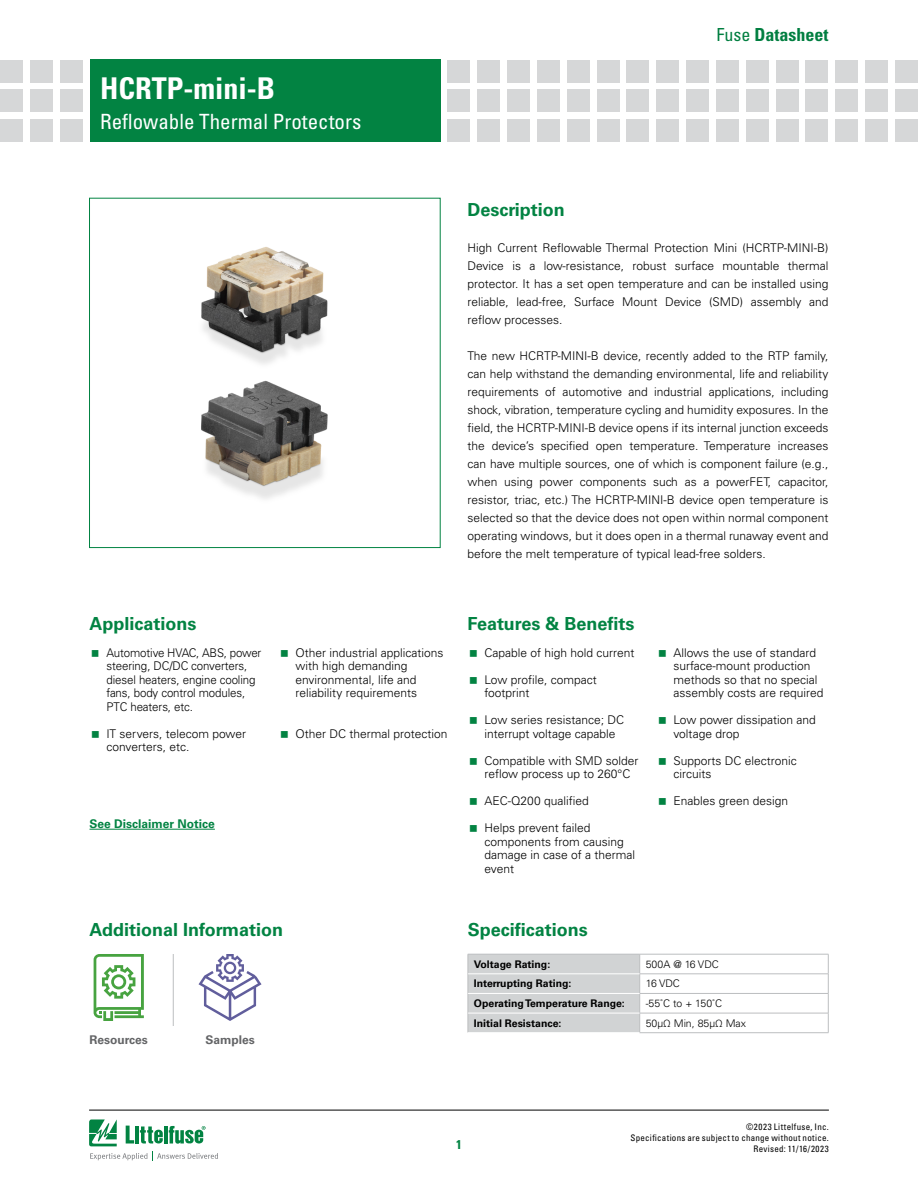
<style>
.page{position:relative;width:918px;height:1188px;background:#fff}
.page>*{position:absolute;margin:0;border:0;box-sizing:border-box;transform-origin:0 0}
.t1{font:700 condensed 30px "Univers LT Std";color:#fff}
.t2{font:condensed 21px "Univers LT Std";color:#fff}
.t3{font:700 18px "Univers LT Std";color:#028342}
.t4{font:700 condensed 18px "Univers LT Std";color:#007e40}
.t5{font:700 condensed 12.75px "Univers LT Std";color:#028342}
.t6{font:300 12px/18px "Univers LT Std";color:#000}
.t7{font:300 12px/13.5px "Univers LT Std";color:#000;scale:.96 1}
.t8{font:700 12px "Univers LT Std";color:#028342}
.t9{font:700 12px "Univers LT Std";color:#636466}
.t10{font:700 10.5px "Univers LT Std";color:#000}
.t11{font:300 10.5px "Univers LT Std";color:#000}
.t12{font:condensed 9px/10.8px "Univers LT Std";letter-spacing:.03em;color:#000;text-align:right}
.s1{font-weight:400}
</style>
<div class="page">
<div style="left:90px;top:60px;width:351px;height:82px;background:#028342"></div>
<div style="left:60px;top:60px;width:23px;height:23px;background:#d6d7d8"></div>
<div style="left:60px;top:90px;width:23px;height:22px;background:#d6d7d8"></div>
<div style="left:60px;top:119px;width:23px;height:23px;background:#d6d7d8"></div>
<div style="left:30px;top:60px;width:23px;height:23px;background:#d6d7d8"></div>
<div style="left:30px;top:90px;width:23px;height:22px;background:#d6d7d8"></div>
<div style="left:30px;top:119px;width:23px;height:23px;background:#d6d7d8"></div>
<div style="left:0;top:60px;width:23px;height:23px;background:#d6d7d8"></div>
<div style="left:0;top:90px;width:23px;height:22px;background:#d6d7d8"></div>
<div style="left:0;top:119px;width:23px;height:23px;background:#d6d7d8"></div>
<div style="left:448px;top:60px;width:22px;height:23px;background:#d6d7d8"></div>
<div style="left:448px;top:90px;width:22px;height:22px;background:#d6d7d8"></div>
<div style="left:448px;top:119px;width:22px;height:23px;background:#d6d7d8"></div>
<div style="left:477px;top:60px;width:23px;height:23px;background:#d6d7d8"></div>
<div style="left:477px;top:90px;width:23px;height:22px;background:#d6d7d8"></div>
<div style="left:477px;top:119px;width:23px;height:23px;background:#d6d7d8"></div>
<div style="left:507px;top:60px;width:23px;height:23px;background:#d6d7d8"></div>
<div style="left:507px;top:90px;width:23px;height:22px;background:#d6d7d8"></div>
<div style="left:507px;top:119px;width:23px;height:23px;background:#d6d7d8"></div>
<div style="left:537px;top:60px;width:23px;height:23px;background:#d6d7d8"></div>
<div style="left:537px;top:90px;width:23px;height:22px;background:#d6d7d8"></div>
<div style="left:537px;top:119px;width:23px;height:23px;background:#d6d7d8"></div>
<div style="left:567px;top:60px;width:23px;height:23px;background:#d6d7d8"></div>
<div style="left:567px;top:90px;width:23px;height:22px;background:#d6d7d8"></div>
<div style="left:567px;top:119px;width:23px;height:23px;background:#d6d7d8"></div>
<div style="left:597px;top:60px;width:23px;height:23px;background:#d6d7d8"></div>
<div style="left:597px;top:90px;width:23px;height:22px;background:#d6d7d8"></div>
<div style="left:597px;top:119px;width:23px;height:23px;background:#d6d7d8"></div>
<div style="left:627px;top:60px;width:22px;height:23px;background:#d6d7d8"></div>
<div style="left:627px;top:90px;width:22px;height:22px;background:#d6d7d8"></div>
<div style="left:627px;top:119px;width:22px;height:23px;background:#d6d7d8"></div>
<div style="left:656px;top:60px;width:23px;height:23px;background:#d6d7d8"></div>
<div style="left:656px;top:90px;width:23px;height:22px;background:#d6d7d8"></div>
<div style="left:656px;top:119px;width:23px;height:23px;background:#d6d7d8"></div>
<div style="left:686px;top:60px;width:23px;height:23px;background:#d6d7d8"></div>
<div style="left:686px;top:90px;width:23px;height:22px;background:#d6d7d8"></div>
<div style="left:686px;top:119px;width:23px;height:23px;background:#d6d7d8"></div>
<div style="left:716px;top:60px;width:23px;height:23px;background:#d6d7d8"></div>
<div style="left:716px;top:90px;width:23px;height:22px;background:#d6d7d8"></div>
<div style="left:716px;top:119px;width:23px;height:23px;background:#d6d7d8"></div>
<div style="left:746px;top:60px;width:23px;height:23px;background:#d6d7d8"></div>
<div style="left:746px;top:90px;width:23px;height:22px;background:#d6d7d8"></div>
<div style="left:746px;top:119px;width:23px;height:23px;background:#d6d7d8"></div>
<div style="left:805px;top:60px;width:23px;height:23px;background:#d6d7d8"></div>
<div style="left:805px;top:90px;width:23px;height:22px;background:#d6d7d8"></div>
<div style="left:805px;top:119px;width:23px;height:23px;background:#d6d7d8"></div>
<div style="left:776px;top:60px;width:22px;height:23px;background:#d6d7d8"></div>
<div style="left:776px;top:90px;width:22px;height:22px;background:#d6d7d8"></div>
<div style="left:776px;top:119px;width:22px;height:23px;background:#d6d7d8"></div>
<div style="left:835px;top:60px;width:23px;height:23px;background:#d6d7d8"></div>
<div style="left:835px;top:90px;width:23px;height:22px;background:#d6d7d8"></div>
<div style="left:835px;top:119px;width:23px;height:23px;background:#d6d7d8"></div>
<div style="left:865px;top:60px;width:23px;height:23px;background:#d6d7d8"></div>
<div style="left:865px;top:90px;width:23px;height:22px;background:#d6d7d8"></div>
<div style="left:865px;top:119px;width:23px;height:23px;background:#d6d7d8"></div>
<div style="left:895px;top:60px;width:23px;height:23px;background:#d6d7d8"></div>
<div style="left:895px;top:90px;width:23px;height:22px;background:#d6d7d8"></div>
<div style="left:895px;top:119px;width:23px;height:23px;background:#d6d7d8"></div>
<hr style="left:89px;top:1110px;width:740px;height:1px;background:#000">
<svg style="left:89px;top:1119px;width:28px;height:27px"></svg>
<hr style="left:164px;top:1126px;width:3px;height:18px;background:#028342">
<svg style="left:169px;top:1126px;width:37px;height:18px"></svg>
<svg style="left:126px;top:1126px;width:37px;height:18px"></svg>
<svg style="left:90px;top:1152px;width:128px;height:9px"></svg>
<hr style="left:90px;top:829px;width:125px;height:1px;background:#028342">
<svg style="left:94px;top:954px;width:50px;height:67px"></svg>
<img style="left:201px;top:247px;width:127px;height:252px">
<div style="left:89px;top:198px;width:351px;height:350px;border:1px solid #028342"></div>
<hr style="left:173px;top:954px;width:1px;height:72px;background:#bcbec0">
<svg style="left:199px;top:954px;width:63px;height:67px"></svg>
<hr style="left:640px;top:954px;width:188px;height:1px;background:#bcbec0">
<hr style="left:640px;top:974px;width:188px;height:1px;background:#bcbec0">
<hr style="left:640px;top:993px;width:188px;height:1px;background:#bcbec0">
<hr style="left:640px;top:1013px;width:188px;height:1px;background:#bcbec0">
<div style="left:468px;top:954px;width:172px;height:78px;background:#d1d3d4"></div>
<svg style="left:828px;top:954px;width:1px;height:79px"></svg>
<hr style="left:640px;top:1032px;width:188px;height:1px;background:#bcbec0">
<hr style="left:468px;top:974px;width:172px;height:1px;background:#fff">
<hr style="left:468px;top:993px;width:172px;height:1px;background:#fff">
<hr style="left:468px;top:1013px;width:172px;height:1px;background:#fff">
<h1 class="t1" style="left:100px;top:70px;width:177px">HCRTP-mini-B</h1>
<h2 class="t2" style="left:100px;top:108px;width:263px">Reflowable Thermal Protectors</h2>
<h3 class="t4" style="left:717px;top:24px;width:113px"><span class="s1">Fuse</span> Datasheet</h3>
<h3 class="t3" style="left:468px;top:199px;width:99px">Description</h3>
<p class="t6" style="left:468px;top:239px;width:363px;text-align:justify">High Current Reflowable Thermal Protection Mini (HCRTP-MINI-B)<br>Device is a low-resistance, robust surface mountable thermal protector. It has a set open temperature and can be installed using reliable, lead-free, Surface Mount Device (SMD) assembly and reflow processes.</p>
<p class="t6" style="left:468px;top:347px;width:363px;text-align:justify">The new HCRTP-MINI-B device, recently added to the RTP family, can help withstand the demanding environmental, life and reliability requirements of automotive and industrial applications, including shock, vibration, temperature cycling and humidity exposures. In the field, the HCRTP-MINI-B device opens if its internal junction exceeds the device’s specified open temperature. Temperature increases can have multiple sources, one of which is component failure (e.g., when using power components such as a powerFET, capacitor, resistor, triac, etc.) The HCRTP-MINI-B device open temperature is selected so that the device does not open within normal component operating windows, but it does open in a thermal runaway event and before the melt temperature of typical lead-free solders.</p>
<h3 class="t3" style="left:90px;top:613px;width:109px">Applications</h3>
<h3 class="t3" style="left:468px;top:613px;width:168px">Features &amp; Benefits</h3>
<p class="t7" style="left:107px;top:646px;width:163px">Automotive HVAC, ABS, power steering, DC/DC converters, diesel heaters, engine cooling fans, body control modules,<br>PTC heaters, etc.</p>
<p class="t6" style="left:107px;top:727px;width:141px;line-height:13.5px">IT servers, telecom power converters, etc.</p>
<p class="t8" style="left:90px;top:817px;width:127px">See Disclaimer Notice</p>
<p class="t6" style="left:296px;top:646px;width:150px;line-height:13.5px">Other industrial applications with high demanding environmental, life and reliability requirements</p>
<p class="t6" style="left:296px;top:724px;width:154px">Other DC thermal protection</p>
<p class="t6" style="left:485px;top:643px;width:151px">Capable of high hold current</p>
<p class="t6" style="left:485px;top:673px;width:114px;line-height:13.5px">Low profile, compact footprint</p>
<p class="t6" style="left:485px;top:713px;width:141px;line-height:13.5px">Low series resistance; DC interrupt voltage capable</p>
<p class="t6" style="left:485px;top:754px;width:156px;line-height:13.5px">Compatible with SMD solder reflow process up to 260°C</p>
<p class="t6" style="left:485px;top:792px;width:106px">AEC-Q200 qualified</p>
<p class="t6" style="left:485px;top:821px;width:152px;line-height:13.5px">Helps prevent failed components from causing damage in case of a thermal event</p>
<p class="t6" style="left:674px;top:646px;width:152px;line-height:13.5px">Allows the use of standard surface-mount production methods so that no special assembly costs are required</p>
<p class="t6" style="left:674px;top:713px;width:144px;line-height:13.5px">Low power dissipation and voltage drop</p>
<p class="t6" style="left:674px;top:754px;width:125px;line-height:13.5px">Supports DC electronic circuits</p>
<p class="t6" style="left:674px;top:792px;width:116px">Enables green design</p>
<h3 class="t3" style="left:90px;top:919px;width:195px">Additional Information</h3>
<p class="t9" style="left:90px;top:1033px;width:60px">Resources</p>
<p class="t9" style="left:205px;top:1033px;width:51px">Samples</p>
<h3 class="t3" style="left:468px;top:919px;width:122px">Specifications</h3>
<p class="t10" style="left:474px;top:958px;width:78px">Voltage Rating:</p>
<p class="t11" style="left:646px;top:958px;width:75px">500A @ 16 VDC</p>
<p class="t10" style="left:474px;top:978px;width:99px">Interrupting Rating:</p>
<p class="t11" style="left:646px;top:977px;width:36px">16 VDC</p>
<p class="t10" style="left:474px;top:997px;width:152px">Operating Temperature Range:</p>
<p class="t11" style="left:646px;top:997px;width:78px">-55˚C to + 150˚C</p>
<p class="t10" style="left:474px;top:1017px;width:89px">Initial Resistance:</p>
<p class="t11" style="left:646px;top:1017px;width:102px">50µΩ Min, 85µΩ Max</p>
<p class="t5" style="left:456px;top:1137px;width:7px">1</p>
<p class="t12" style="left:631px;top:1121px;width:200px">©2023 Littelfuse, Inc.<br>Specifications are subject to change without notice.<br>Revised: 11/16/2023</p>
</div>
